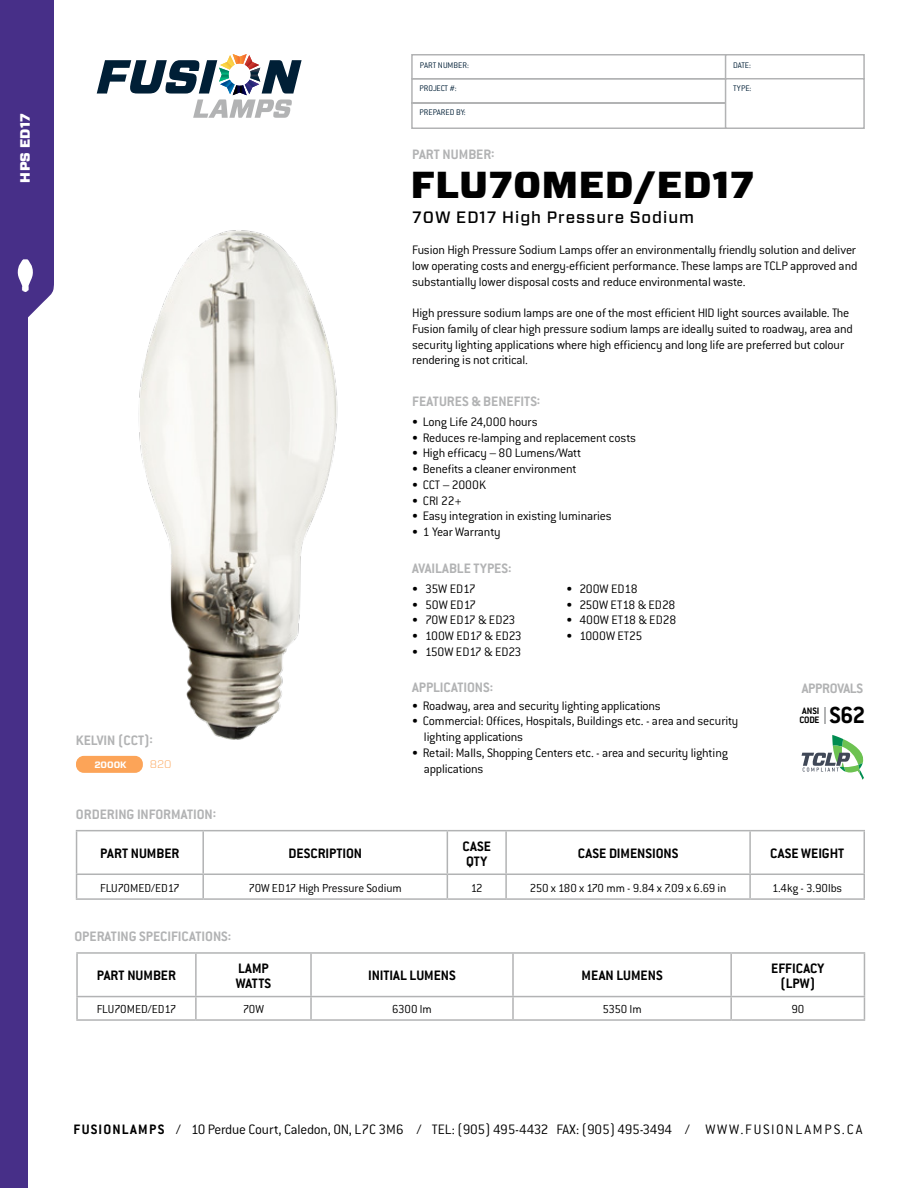
<style>
.page{position:relative;width:918px;height:1188px;background:#fff}
.page>*{position:absolute;margin:0;border:0;box-sizing:border-box;transform-origin:0 0}
.t1{font:900 37.5px "Vitesse Sans";letter-spacing:.02em;color:#000}
.t2{font:700 25.65px "Conduit ITC";color:#000}
.t3{font:500 16.5px "Vitesse Sans";letter-spacing:.06em;color:#000}
.t4{font:700 15px "Conduit ITC";color:#b2b3b4}
.t5{font:700 15px/15px "Conduit ITC";color:#000}
.t6{font:300 15px "Conduit ITC";letter-spacing:-.015em;color:#000}
.t7{font:700 15px "Conduit ITC";letter-spacing:-.02em;color:#b2b3b4}
.t8{font:300 13.5px/15.8px "Conduit ITC";letter-spacing:-.015em;color:#000}
.t9{font:900 13.5px "Vitesse Sans";letter-spacing:.02em;color:#fff}
.t10{font:300 12.75px "Conduit ITC";color:#000}
.t11{font:300 12.75px "Conduit ITC";letter-spacing:-.03em;color:#000}
.t12{font:300 10.8px "Vitesse Sans";color:#fca458}
.t13{font:700 10.2px/9.1px "Conduit ITC";letter-spacing:-.01em;color:#000}
.t14{font:700 9.3px "Vitesse Sans";color:#fff}
.t15{font:300 9px "Conduit ITC";color:#001f36}
.s1{font-weight:700}
</style>
<div class="page">
<svg style="left:97px;top:54px;width:205px;height:64px"></svg>
<div style="left:0;top:0;width:28px;height:1188px;background:#472f88"></div>
<div style="left:17px;top:0;width:37px;height:318px;background:#472f88"></div>
<hr style="left:447px;top:831px;width:1px;height:43px;background:#b2b3b4">
<hr style="left:505px;top:831px;width:2px;height:43px;background:#b2b3b4">
<hr style="left:749px;top:831px;width:2px;height:43px;background:#b2b3b4">
<svg style="left:447px;top:875px;width:1px;height:23px"></svg>
<hr style="left:447px;top:898px;width:59px;height:2px;background:#b2b3b4">
<hr style="left:203px;top:830px;width:244px;height:1px;background:#b2b3b4">
<hr style="left:447px;top:830px;width:59px;height:1px;background:#b2b3b4">
<hr style="left:506px;top:830px;width:244px;height:1px;background:#b2b3b4">
<hr style="left:750px;top:830px;width:115px;height:1px;background:#b2b3b4">
<hr style="left:864px;top:831px;width:1px;height:43px;background:#b2b3b4">
<hr style="left:76px;top:874px;width:127px;height:1px;background:#b2b3b4">
<svg style="left:76px;top:875px;width:1px;height:23px"></svg>
<hr style="left:203px;top:874px;width:244px;height:1px;background:#b2b3b4">
<hr style="left:202px;top:875px;width:2px;height:23px;background:#b2b3b4">
<hr style="left:447px;top:874px;width:59px;height:1px;background:#b2b3b4">
<hr style="left:506px;top:874px;width:244px;height:1px;background:#b2b3b4">
<hr style="left:505px;top:875px;width:2px;height:23px;background:#b2b3b4">
<hr style="left:750px;top:874px;width:115px;height:1px;background:#b2b3b4">
<hr style="left:749px;top:875px;width:2px;height:23px;background:#b2b3b4">
<svg style="left:864px;top:875px;width:1px;height:23px"></svg>
<hr style="left:76px;top:898px;width:127px;height:2px;background:#b2b3b4">
<hr style="left:203px;top:898px;width:244px;height:2px;background:#b2b3b4">
<hr style="left:506px;top:898px;width:244px;height:2px;background:#b2b3b4">
<hr style="left:750px;top:898px;width:115px;height:2px;background:#b2b3b4">
<hr style="left:76px;top:830px;width:127px;height:1px;background:#b2b3b4">
<hr style="left:76px;top:831px;width:1px;height:43px;background:#b2b3b4">
<hr style="left:202px;top:831px;width:2px;height:43px;background:#b2b3b4">
<hr style="left:310px;top:954px;width:2px;height:42px;background:#b2b3b4">
<hr style="left:311px;top:996px;width:202px;height:1px;background:#b2b3b4">
<hr style="left:310px;top:997px;width:2px;height:22px;background:#b2b3b4">
<hr style="left:731px;top:996px;width:134px;height:1px;background:#b2b3b4">
<hr style="left:76px;top:952px;width:120px;height:2px;background:#b2b3b4">
<hr style="left:76px;top:954px;width:2px;height:42px;background:#b2b3b4">
<hr style="left:196px;top:952px;width:115px;height:2px;background:#b2b3b4">
<hr style="left:195px;top:954px;width:2px;height:42px;background:#b2b3b4">
<hr style="left:311px;top:952px;width:202px;height:2px;background:#b2b3b4">
<hr style="left:731px;top:952px;width:134px;height:2px;background:#b2b3b4">
<hr style="left:864px;top:954px;width:1px;height:42px;background:#b2b3b4">
<hr style="left:76px;top:996px;width:120px;height:1px;background:#b2b3b4">
<hr style="left:76px;top:997px;width:2px;height:22px;background:#b2b3b4">
<hr style="left:196px;top:996px;width:115px;height:1px;background:#b2b3b4">
<hr style="left:195px;top:997px;width:2px;height:22px;background:#b2b3b4">
<svg style="left:864px;top:997px;width:1px;height:22px"></svg>
<hr style="left:76px;top:1019px;width:120px;height:2px;background:#b2b3b4">
<hr style="left:196px;top:1019px;width:115px;height:2px;background:#b2b3b4">
<hr style="left:311px;top:1019px;width:202px;height:2px;background:#b2b3b4">
<hr style="left:731px;top:1019px;width:134px;height:2px;background:#b2b3b4">
<hr style="left:513px;top:952px;width:218px;height:2px;background:#b2b3b4">
<hr style="left:512px;top:954px;width:2px;height:42px;background:#b2b3b4">
<hr style="left:730px;top:954px;width:2px;height:42px;background:#b2b3b4">
<hr style="left:513px;top:996px;width:218px;height:1px;background:#b2b3b4">
<hr style="left:512px;top:997px;width:2px;height:22px;background:#b2b3b4">
<hr style="left:730px;top:997px;width:2px;height:22px;background:#b2b3b4">
<hr style="left:513px;top:1019px;width:218px;height:2px;background:#b2b3b4">
<svg style="left:411px;top:54px;width:454px;height:75px"></svg>
<div style="left:725px;top:78px;width:140px;height:51px;background:#fff;border:2px solid #b2b3b4"></div>
<img style="left:138px;top:230px;width:200px;height:510px">
<div style="left:76px;top:756px;width:67px;height:17px;background:#fca458;border-radius:8px"></div>
<svg style="left:802px;top:735px;width:62px;height:45px"></svg>
<svg style="left:824px;top:707px;width:2px;height:16px"></svg>
<p class="t9" style="left:16px;top:183px;width:71px;rotate:-90deg">HPS ED17</p>
<p class="t15" style="left:420px;top:60px;width:51px">PART NUMBER:</p>
<p class="t15" style="left:733px;top:60px;width:19px">DATE:</p>
<p class="t15" style="left:420px;top:84px;width:39px">PROJECT #:</p>
<p class="t15" style="left:733px;top:84px;width:20px">TYPE:</p>
<p class="t15" style="left:420px;top:107px;width:48px">PREPARED BY:</p>
<p class="t4" style="left:412px;top:145px;width:84px">PART NUMBER:</p>
<h1 class="t1" style="left:411px;top:159px;width:345px">FLU70MED/ED17</h1>
<p class="t3" style="left:412px;top:206px;width:283px">70W ED17 High Pressure Sodium</p>
<p class="t8" style="left:412px;top:242px;width:447px;text-align:justify">Fusion High Pressure Sodium Lamps offer an environmentally friendly solution and deliver low operating costs and energy-efficient performance. These lamps are TCLP approved and substantially lower disposal costs and reduce environmental waste.</p>
<p class="t8" style="left:412px;top:305px;width:442px">High pressure sodium lamps are one of the most efficient HID light sources available. The Fusion family of clear high pressure sodium lamps are ideally suited to roadway, area and security lighting applications where high efficiency and long life are preferred but colour rendering is not critical.</p>
<p class="t4" style="left:412px;top:392px;width:130px">FEATURES &amp; BENEFITS:</p>
<p class="t8" style="left:412px;top:414px;width:127px">• Long Life 24,000 hours</p>
<p class="t8" style="left:412px;top:430px;width:225px">• Reduces re-lamping and replacement costs</p>
<p class="t8" style="left:412px;top:445px;width:171px">• High efficacy – 80 Lumens/Watt</p>
<p class="t8" style="left:412px;top:461px;width:166px">• Benefits a cleaner environment</p>
<p class="t8" style="left:412px;top:477px;width:75px">• CCT – 2000K</p>
<p class="t8" style="left:412px;top:493px;width:51px">• CRI 22+</p>
<p class="t8" style="left:412px;top:508px;width:201px">• Easy integration in existing luminaries</p>
<p class="t8" style="left:412px;top:524px;width:90px">• 1 Year Warranty</p>
<p class="t4" style="left:76px;top:731px;width:79px">KELVIN (CCT):</p>
<p class="t14" style="left:94px;top:758px;width:34px">2000K</p>
<p class="t12" style="left:150px;top:757px;width:23px">820</p>
<p class="t4" style="left:412px;top:560px;width:101px">AVAILABLE TYPES:</p>
<p class="t8" style="left:412px;top:581px;width:65px">• 35W ED17</p>
<p class="t8" style="left:412px;top:597px;width:65px">• 50W ED17</p>
<p class="t8" style="left:412px;top:612px;width:105px">• 70W ED17 &amp; ED23</p>
<p class="t8" style="left:412px;top:628px;width:111px">• 100W ED17 &amp; ED23</p>
<p class="t8" style="left:412px;top:644px;width:111px">• 150W ED17 &amp; ED23</p>
<p class="t8" style="left:566px;top:581px;width:73px">• 200W ED18</p>
<p class="t8" style="left:566px;top:597px;width:111px">• 250W ET18 &amp; ED28</p>
<p class="t8" style="left:566px;top:612px;width:111px">• 400W ET18 &amp; ED28</p>
<p class="t8" style="left:566px;top:628px;width:77px">• 1000W ET25</p>
<p class="t4" style="left:412px;top:679px;width:82px">APPLICATIONS:</p>
<p class="t8" style="left:412px;top:697px;width:250px">• Roadway, area and security lighting applications</p>
<p class="t8" style="left:424px;top:713px;width:316px;text-indent:-12px">• Commercial: Offices, Hospitals, Buildings etc. - area and security lighting applications</p>
<p class="t8" style="left:424px;top:745px;width:305px;text-indent:-12px">• Retail: Malls, Shopping Centers etc. - area and security lighting applications</p>
<p class="t7" style="left:802px;top:680px;width:63px">APPROVALS</p>
<p class="t13" style="left:799px;top:706px;width:22px">ANSI<br>CODE</p>
<h2 class="t2" style="left:830px;top:700px;width:37px">S62</h2>
<p class="t4" style="left:76px;top:805px;width:142px">ORDERING INFORMATION:</p>
<p class="t5" style="left:100px;top:846px;width:81px">PART NUMBER</p>
<p class="t5" style="left:288px;top:846px;width:75px">DESCRIPTION</p>
<p class="t5" style="left:462px;top:838px;width:30px">CASE<br>QTY</p>
<p class="t5" style="left:578px;top:846px;width:102px">CASE DIMENSIONS</p>
<p class="t5" style="left:770px;top:846px;width:76px">CASE WEIGHT</p>
<p class="t10" style="left:100px;top:881px;width:81px">FLU70MED/ED17</p>
<p class="t10" style="left:249px;top:881px;width:155px">70W ED17 High Pressure Sodium</p>
<p class="t10" style="left:471px;top:881px;width:13px">12</p>
<p class="t11" style="left:530px;top:881px;width:198px">250 x 180 x 170 mm - 9.84 x 7.09 x 6.69 in</p>
<p class="t10" style="left:772px;top:881px;width:72px">1.4kg - 3.90lbs</p>
<p class="t4" style="left:74px;top:928px;width:158px">OPERATING SPECIFICATIONS:</p>
<p class="t5" style="left:97px;top:968px;width:81px">PART NUMBER</p>
<p class="t5" style="left:236px;top:961px;width:37px">LAMP<br>WATTS</p>
<p class="t5" style="left:368px;top:968px;width:89px">INITIAL LUMENS</p>
<p class="t5" style="left:582px;top:968px;width:83px">MEAN LUMENS</p>
<p class="t5" style="left:771px;top:961px;width:55px;text-align:center">EFFICACY (LPW)</p>
<p class="t10" style="left:97px;top:1002px;width:81px">FLU70MED/ED17</p>
<p class="t10" style="left:243px;top:1002px;width:23px">70W</p>
<p class="t10" style="left:392px;top:1002px;width:41px">6300 lm</p>
<p class="t10" style="left:602px;top:1002px;width:41px">5350 Im</p>
<p class="t10" style="left:791px;top:1002px;width:14px">90</p>
<p class="t6" style="left:74px;top:1121px;width:790px"><span class="s1">FUSIONLAMPS</span> / 10 Perdue Court, Caledon, ON, L7C 3M6 / TEL: (905) 495-4432 FAX: (905) 495-3494 / W W W. F USION L A M P S . C A</p>
</div>
